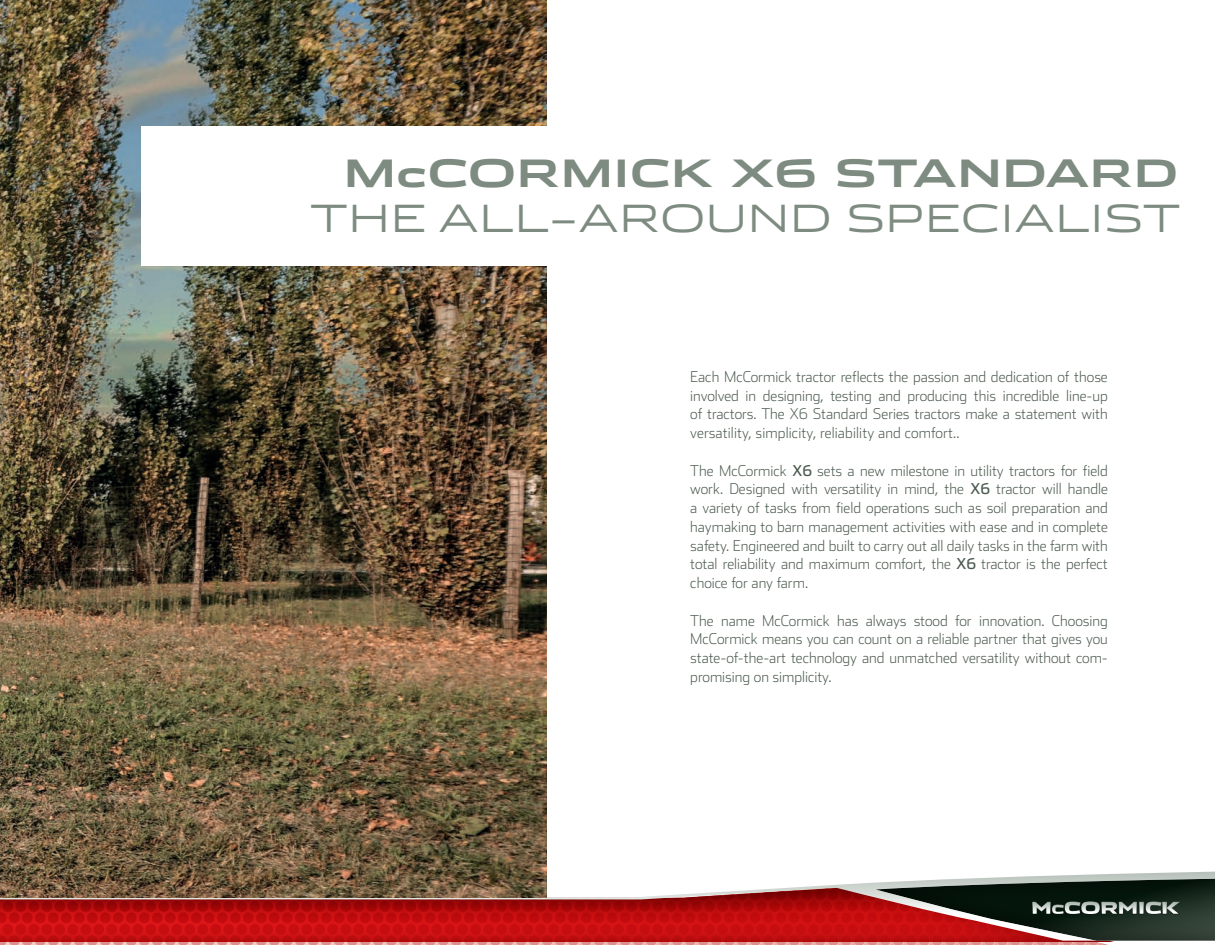
<style>
.page{position:relative;width:1215px;height:945px;background:#fff}
.page>*{position:absolute;margin:0;border:0;box-sizing:border-box;transform-origin:0 0}
.t1{font:300 37.5px "Stainless Ext";letter-spacing:.02em;color:#7d8b80}
.t2{font:700 37.5px "Stainless Ext";letter-spacing:.02em;color:#7d8b80}
.t3{font:200 15px/18.8px "Stainless";color:#4b5a4e;text-align:justify}
.s1{font-weight:400}
</style>
<div class="page">
<img style="left:0;top:941px;width:1108px;height:4px">
<svg style="left:0;top:871px;width:1215px;height:70px"></svg>
<div style="left:874px;top:874px;width:341px;height:68px;background:#05170c;opacity:.75"></div>
<svg style="left:876px;top:876px;width:339px;height:65px;background:#5c463f"></svg>
<img style="left:0;top:0;width:547px;height:898px">
<div style="left:142px;top:126px;width:1036px;height:140px;background:#fff"></div>
<h1 class="t2" style="left:344px;top:151px;width:836px">McCORMICK X6 STANDARD</h1>
<h1 class="t1" style="left:310px;top:196px;width:872px">THE ALL-AROUND SPECIALIST</h1>
<p class="t3" style="left:690px;top:367px;width:419px">Each McCormick tractor reflects the passion and dedication of those involved in designing, testing and producing this incredible line-up of tractors. The X6 Standard Series tractors make a statement with versatility, simplicity, reliability and comfort..</p>
<p class="t3" style="left:690px;top:461px;width:419px">The McCormick <span class="s1">X6</span> sets a new milestone in utility tractors for field work. Designed with versatility in mind, the <span class="s1">X6</span> tractor will handle a variety of tasks from field operations such as soil preparation and haymaking to barn management activities with ease and in complete safety. Engineered and built to carry out all daily tasks in the farm with total reliability and maximum comfort, the <span class="s1">X6</span> tractor is the perfect choice for any farm.</p>
<p class="t3" style="left:690px;top:611px;width:419px">The name McCormick has always stood for innovation. Choosing McCormick means you can count on a reliable partner that gives you state-of-the-art technology and unmatched versatility without com&shy;promising on simplicity.</p>
</div>
